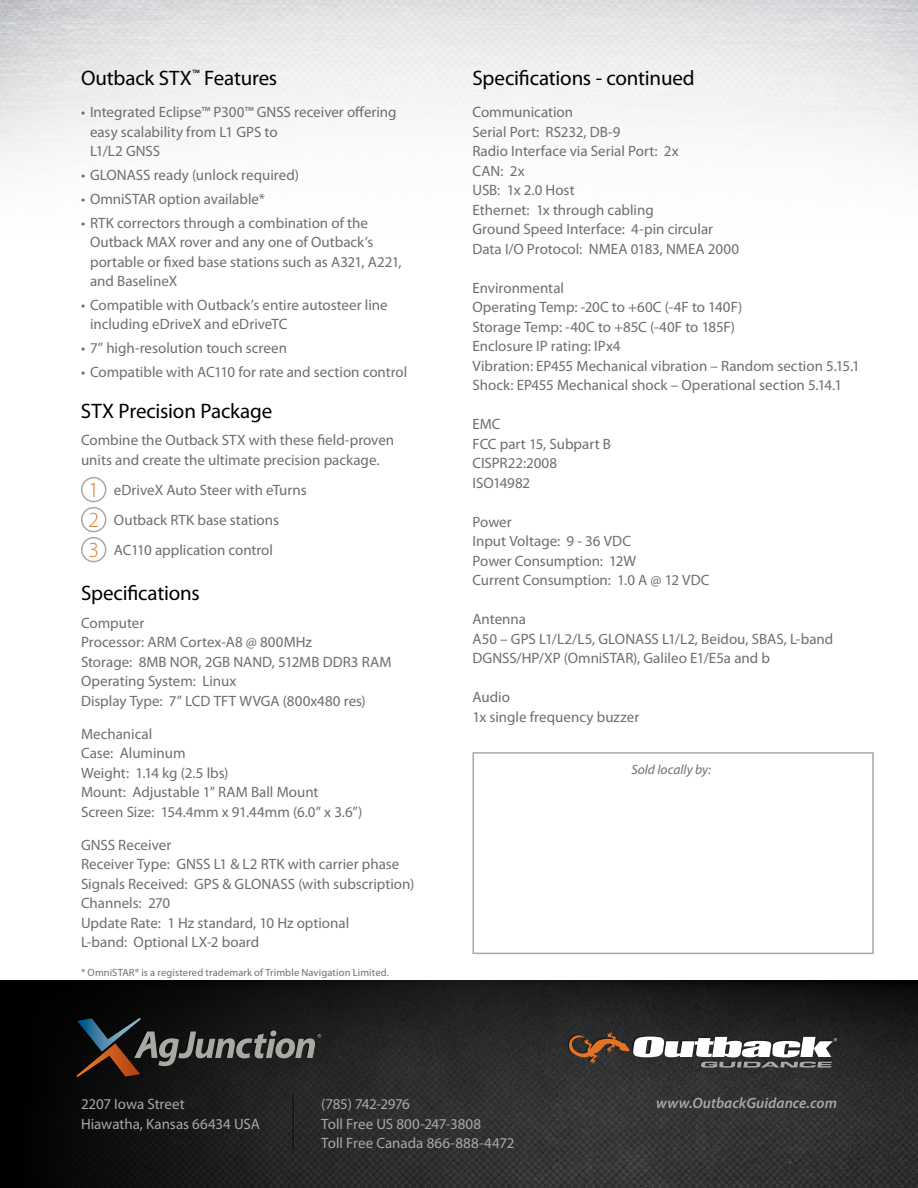
<style>
.page{position:relative;width:918px;height:1188px;background:#fff}
.page>*{position:absolute;margin:0;border:0;box-sizing:border-box;transform-origin:0 0}
.t1{font:21px "Myriad Pro";letter-spacing:-.01em;color:#000}
.t2{font:15px/19.5px "Myriad Pro";color:#6d6e71}
.t3{font:15px/19.4px "Myriad Pro";letter-spacing:-.005em;color:#a8a9a3}
.t4{font:italic 600 15px "Myriad Pro";letter-spacing:.005em;color:#a8a9a3}
.t5{font:italic 13.5px "Myriad Pro";letter-spacing:.005em;color:#6d6e71}
.t6{font:10.5px "Myriad Pro";letter-spacing:.01em;color:#6d6e71}
.s1{font-weight:300;font-size:21.6px;color:#e57326}
</style>
<div class="page">
<svg style="left:0;top:1113px;width:918px;height:75px;background:#272728"></svg>
<svg style="left:0;top:981px;width:918px;height:132px;background:#1e1e1f"></svg>
<div style="left:568px;top:1030px;width:268px;height:37px;background:#252627"></div>
<svg style="left:568px;top:1031px;width:269px;height:37px"></svg>
<div style="left:81px;top:477px;width:25px;height:25px;border:2px solid #a8a9a3;border-radius:50%"></div>
<div style="left:81px;top:507px;width:25px;height:25px;border:2px solid #a8a9a3;border-radius:50%"></div>
<div style="left:81px;top:537px;width:25px;height:25px;border:2px solid #a8a9a3;border-radius:50%"></div>
<div style="left:75px;top:1017px;width:245px;height:59px;background:#000;opacity:.4"></div>
<svg style="left:76px;top:1018px;width:245px;height:59px;background:#343231"></svg>
<div style="left:472px;top:752px;width:402px;height:202px;border:2px solid #a7a9ac"></div>
<hr style="left:293px;top:1095px;width:1px;height:55px;background:#fff">
<h1 class="t1" style="left:81px;top:65px;width:198px">Outback STX<sup>™</sup> Features</h1>
<h1 class="t1" style="left:473px;top:65px;width:224px">Specifications - continued</h1>
<p class="t2" style="left:90px;top:102px;width:308px;text-indent:-9px">• Integrated Eclipse™ P300™ GNSS receiver offering easy scalability from L1 GPS to<br>L1/L2 GNSS</p>
<p class="t2" style="left:81px;top:165px;width:220px">• GLONASS ready (unlock required)</p>
<p class="t2" style="left:81px;top:189px;width:186px">• OmniSTAR option available*</p>
<p class="t2" style="left:90px;top:213px;width:313px;text-indent:-9px">• RTK correctors through a combination of the Outback MAX rover and any one of Outback’s portable or fixed base stations such as A321, A221, and BaselineX</p>
<p class="t2" style="left:90px;top:295px;width:299px;text-indent:-9px">• Compatible with Outback’s entire autosteer line including eDriveX and eDriveTC</p>
<p class="t2" style="left:81px;top:338px;width:208px">• 7” high-resolution touch screen</p>
<p class="t2" style="left:81px;top:362px;width:328px">• Compatible with AC110 for rate and section control</p>
<h1 class="t1" style="left:81px;top:398px;width:193px">STX Precision Package</h1>
<p class="t2" style="left:81px;top:430px;width:315px">Combine the Outback STX with these field-proven units and create the ultimate precision package.</p>
<p class="t2" style="left:88px;top:475px;width:220px;line-height:30px"><span class="s1">1</span> eDriveX Auto Steer with eTurns<br><span class="s1">2</span> Outback RTK base stations<br><span class="s1">3</span> AC110 application control</p>
<h1 class="t1" style="left:81px;top:580px;width:120px">Specifications</h1>
<p class="t2" style="left:81px;top:613px;width:312px">Computer<br>Processor: ARM Cortex-A8 @ 800MHz<br>Storage: 8MB NOR, 2GB NAND, 512MB DDR3 RAM<br>Operating System: Linux<br>Display Type: 7” LCD TFT WVGA (800x480 res)</p>
<p class="t2" style="left:81px;top:724px;width:283px">Mechanical<br>Case: Aluminum<br>Weight: 1.14 kg (2.5 lbs)<br>Mount: Adjustable 1” RAM Ball Mount<br>Screen Size: 154.4mm x 91.44mm (6.0” x 3.6”)</p>
<p class="t2" style="left:81px;top:835px;width:335px">GNSS Receiver<br>Receiver Type: GNSS L1 &amp; L2 RTK with carrier phase Signals Received: GPS &amp; GLONASS (with subscription)<br>Channels: 270<br>Update Rate: 1 Hz standard, 10 Hz optional<br>L-band: Optional LX-2 board</p>
<p class="t6" style="left:81px;top:966px;width:310px">* OmniSTAR® is a registered trademark of Trimble Navigation Limited.</p>
<p class="t2" style="left:472px;top:102px;width:268px">Communication<br>Serial Port: RS232, DB-9<br>Radio Interface via Serial Port: 2x<br>CAN: 2x<br>USB: 1x 2.0 Host<br>Ethernet: 1x through cabling<br>Ground Speed Interface: 4-pin circular<br>Data I/O Protocol: NMEA 0183, NMEA 2000</p>
<p class="t2" style="left:472px;top:278px;width:389px">Environmental<br>Operating Temp: -20C to +60C (-4F to 140F)<br>Storage Temp: -40C to +85C (-40F to 185F)<br>Enclosure IP rating: IPx4<br>Vibration: EP455 Mechanical vibration – Random section 5.15.1<br>Shock: EP455 Mechanical shock – Operational section 5.14.1</p>
<p class="t2" style="left:472px;top:414px;width:140px">EMC<br>FCC part 15, Subpart B<br>CISPR22:2008<br>ISO14982</p>
<p class="t2" style="left:472px;top:512px;width:239px">Power<br>Input Voltage: 9 - 36 VDC<br>Power Consumption: 12W<br>Current Consumption: 1.0 A @ 12 VDC</p>
<p class="t2" style="left:472px;top:609px;width:362px">Antenna<br>A50 – GPS L1/L2/L5, GLONASS L1/L2, Beidou, SBAS, L-band<br>DGNSS/HP/XP (OmniSTAR), Galileo E1/E5a and b</p>
<p class="t2" style="left:472px;top:687px;width:168px">Audio<br>1x single frequency buzzer</p>
<p class="t5" style="left:631px;top:761px;width:81px">Sold locally by:</p>
<p class="t3" style="left:81px;top:1094px;width:181px">2207 Iowa Street<br>Hiawatha, Kansas 66434 USA</p>
<p class="t3" style="left:321px;top:1094px;width:195px">(785) 742-2976<br>Toll Free US 800-247-3808<br>Toll Free Canada 866-888-4472</p>
<p class="t4" style="left:656px;top:1093px;width:182px">www.OutbackGuidance.com</p>
</div>
